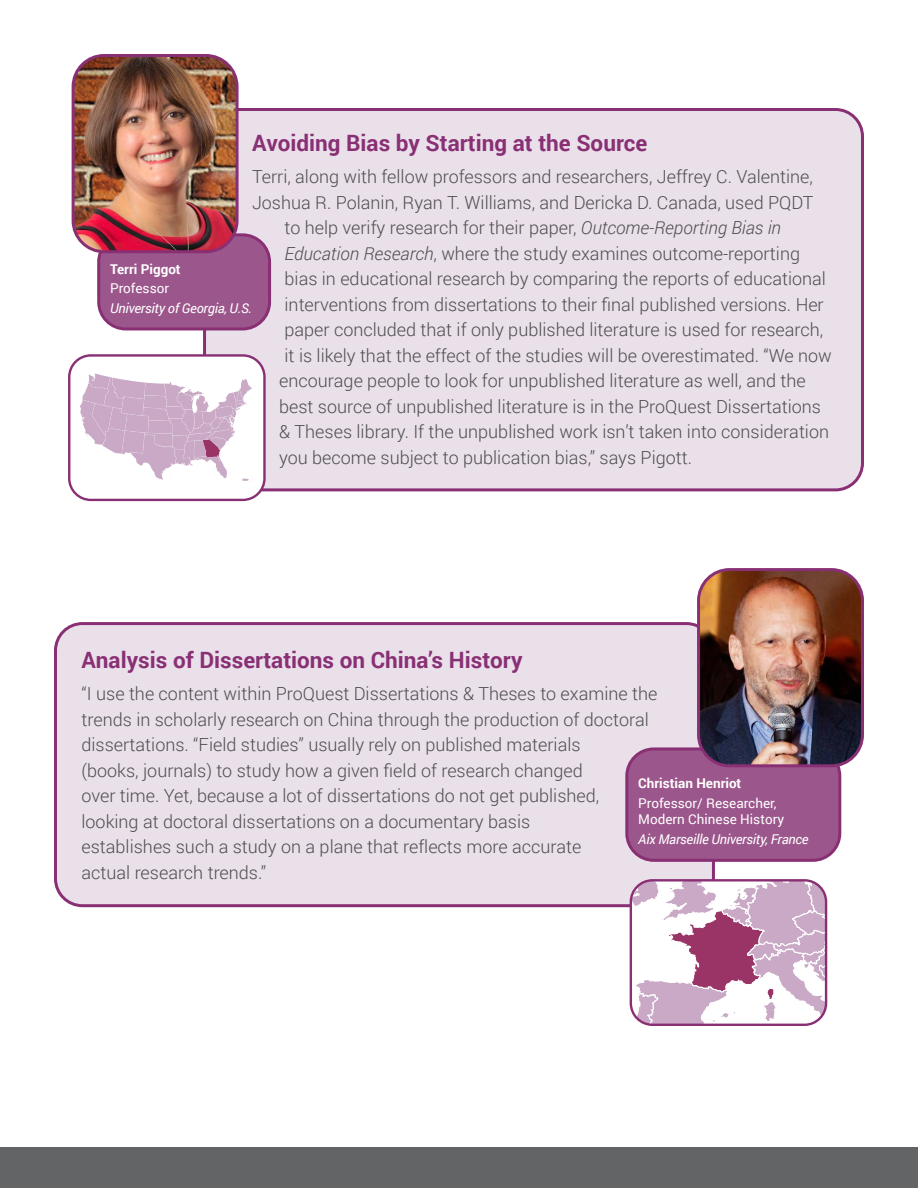
<style>
.page{position:relative;width:918px;height:1188px;background:#fff}
.page>*{position:absolute;margin:0;border:0;box-sizing:border-box;transform-origin:0 0}
.t1{font:700 22.5px "Roboto";color:#893075}
.t2{font:300 18px/25.5px "Roboto";color:#4d4d4f}
.t3{font:italic 13.5px "Roboto";letter-spacing:-.02em;color:#fff}
.t4{font:13.5px/16.5px "Roboto";color:#fff}
.t5{font:700 13.5px "Roboto";color:#fff}
.s1{font-style:italic}
</style>
<div class="page">
<div style="left:0;top:1148px;width:918px;height:40px;background:#636466"></div>
<div style="left:205px;top:110px;width:658px;height:380px;background:#eae0ea;border-radius:27px"></div>
<div style="left:203px;top:108px;width:661px;height:383px;border:3px solid #893075;border-radius:27px"></div>
<div style="left:56px;top:624px;width:657px;height:282px;background:#eae0ea;border-radius:27px"></div>
<div style="left:54px;top:622px;width:661px;height:285px;border:3px solid #893075;border-radius:27px"></div>
<div style="left:99px;top:235px;width:171px;height:94px;background:#9b568b;border-radius:27px"></div>
<div style="left:97px;top:233px;width:174px;height:97px;border:3px solid #893075;border-radius:27px"></div>
<div style="left:627px;top:749px;width:213px;height:111px;background:#9b568b;border-radius:27px"></div>
<div style="left:625px;top:747px;width:216px;height:115px;border:3px solid #893075;border-radius:27px"></div>
<img style="left:73px;top:57px;width:164px;height:195px">
<div style="left:72px;top:54px;width:167px;height:199px;border:3px solid #893075;border-radius:31px"></div>
<img style="left:699px;top:572px;width:162px;height:194px">
<div style="left:697px;top:568px;width:167px;height:199px;border:3px solid #893075;border-radius:31px"></div>
<svg style="left:631px;top:881px;width:195px;height:144px"></svg>
<div style="left:630px;top:879px;width:197px;height:147px;border:2px solid #893075;border-radius:22px"></div>
<div style="left:69px;top:355px;width:195px;height:145px;background:#fff;border-radius:22px"></div>
<svg style="left:80px;top:373px;width:173px;height:109px"></svg>
<div style="left:68px;top:354px;width:198px;height:147px;border:2px solid #893075;border-radius:22px"></div>
<p class="t1" style="left:252px;top:127px;width:397px">Avoiding Bias by Starting at the Source</p>
<p class="t2" style="left:252px;top:163px;width:562px">Terri, along with fellow professors and researchers, Jeffrey C. Valentine,</p>
<p class="t2" style="left:252px;top:189px;width:563px">Joshua R. Polanin, Ryan T. Williams, and Dericka D. Canada, used PQDT</p>
<p class="t2" style="left:285px;top:214px;width:498px">to help verify research for their paper, <span class="s1">Outcome-Reporting Bias in</span></p>
<p class="t2" style="left:285px;top:240px;width:517px"><span class="s1">Education Research</span>, where the study examines outcome-reporting</p>
<p class="t2" style="left:285px;top:265px;width:543px">bias in educational research by comparing the reports of educational</p>
<p class="t2" style="left:285px;top:291px;width:541px">interventions from dissertations to their final published versions. Her</p>
<p class="t2" style="left:285px;top:316px;width:540px">paper concluded that if only published literature is used for research,</p>
<p class="t2" style="left:285px;top:342px;width:549px">it is likely that the effect of the studies will be overestimated. “We now</p>
<p class="t2" style="left:279px;top:367px;width:528px">encourage people to look for unpublished literature as well, and the</p>
<p class="t2" style="left:279px;top:393px;width:543px">best source of unpublished literature is in the ProQuest Dissertations</p>
<p class="t2" style="left:279px;top:418px;width:551px">&amp; Theses library. If the unpublished work isn’t taken into consideration</p>
<p class="t2" style="left:279px;top:444px;width:414px">you become subject to publication bias,” says Pigott.</p>
<p class="t5" style="left:110px;top:259px;width:72px">Terri Piggot</p>
<p class="t4" style="left:110px;top:280px;width:60px">Professor</p>
<p class="t3" style="left:110px;top:299px;width:143px">University of Georgia, U.S.</p>
<p class="t1" style="left:82px;top:644px;width:443px">Analysis of Dissertations on China’s History</p>
<p class="t2" style="left:82px;top:680px;width:577px">“I use the content within ProQuest Dissertations &amp; Theses to examine the trends in scholarly research on China through the production of doctoral dissertations. “Field studies” usually rely on published materials<br>(books, journals) to study how a given field of research changed<br>over time. Yet, because a lot of dissertations do not get published, looking at doctoral dissertations on a documentary basis<br>establishes such a study on a plane that reflects more accurate<br>actual research trends.”</p>
<p class="t5" style="left:638px;top:773px;width:105px">Christian Henriot</p>
<p class="t4" style="left:638px;top:794px;width:147px">Professor/ Researcher,<br>Modern Chinese History</p>
<p class="t3" style="left:638px;top:830px;width:172px">Aix Marseille University, France</p>
</div>
